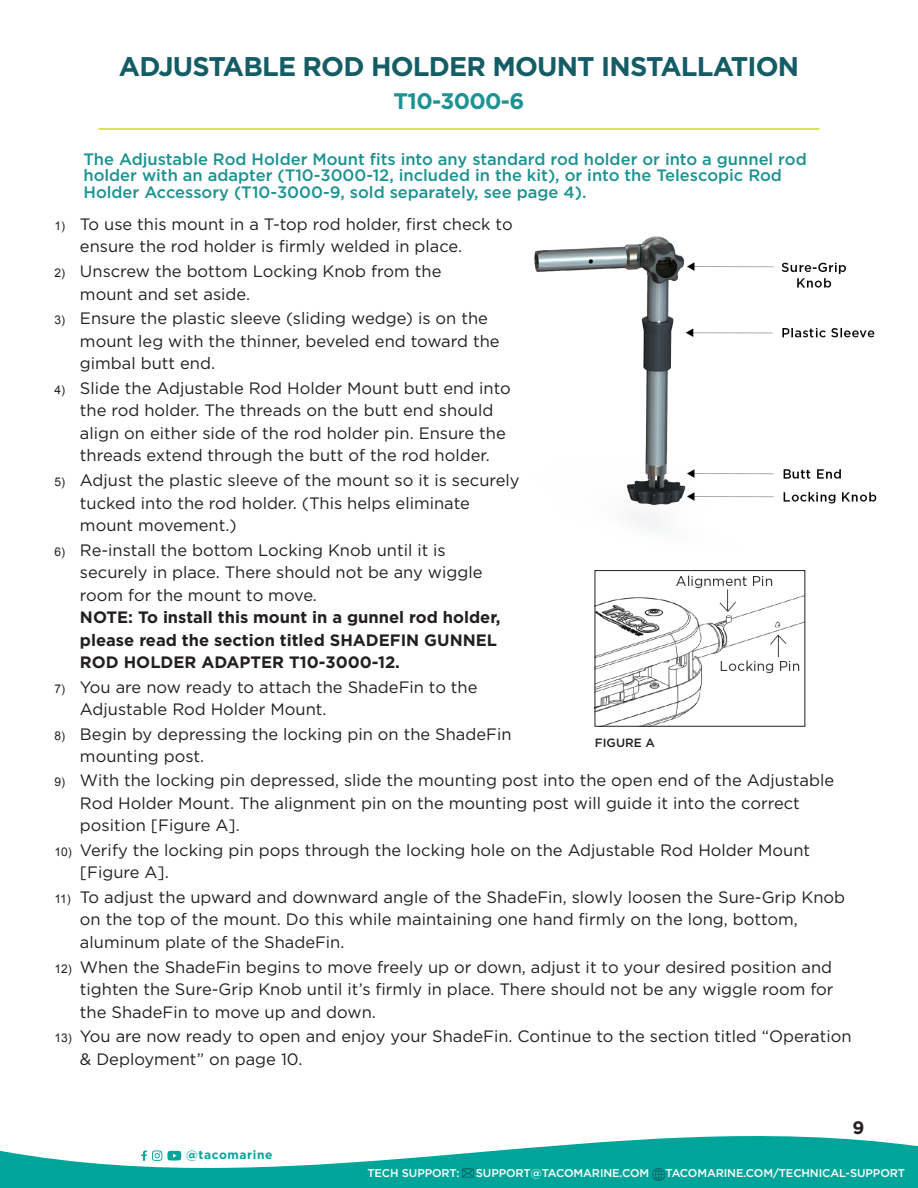
<style>
.page{position:relative;width:918px;height:1188px;background:#fff}
.page>*{position:absolute;margin:0;border:0;box-sizing:border-box;transform-origin:0 0}
.bullets_for_instruct{font:700 27px "Gotham";letter-spacing:-.03em;color:#145d66}
.bullets_for_instruct-2{font:700 22.5px "Gotham";letter-spacing:-.03em;color:#1c9292}
.bullets_for_instruct-3{font:700 18px "Gotham";color:#231f20}
.t1{font:16.5px/22.5px "Gotham";color:#231f20}
.t2{font:700 16.5px/22.5px "Gotham";color:#231f20}
.bullets_for_instruct-4{font:500 16.5px/16.5px "Gotham";color:#1c9292}
.t3{font:700 12px "Gotham";letter-spacing:.05em;color:#00a59a}
.bullets_for_instruct-5{font:500 12px "Gotham";color:#231f20}
.t4{font:500 11.25px "Gotham";letter-spacing:-.01em;color:#fff}
.s1{font-family:"Arial";font-size:12px}
.s2{font-family:"Arial";font-weight:400;font-size:12px}
.s3{font-weight:400}
</style>
<div class="page">
<svg style="left:0;top:1136px;width:916px;height:31px"></svg>
<svg style="left:141px;top:1150px;width:40px;height:11px"></svg>
<div style="left:1px;top:1167px;width:915px;height:21px;background:#00a59a"></div>
<hr style="left:0;top:1151px;width:1px;height:37px;background:#00a59a">
<hr style="left:916px;top:1146px;width:2px;height:42px;background:#00a59a">
<img style="left:597px;top:575px;width:206px;height:149px">
<div style="left:595px;top:570px;width:210px;height:156px;border:1px solid #231f20"></div>
<img style="left:534px;top:236px;width:343px;height:293px">
<hr style="left:99px;top:128px;width:720px;height:2px;background:#cddc28">
<p class="bullets_for_instruct" style="left:119px;top:48px;width:682px">ADJUSTABLE ROD HOLDER MOUNT INSTALLATION</p>
<p class="bullets_for_instruct-2" style="left:394px;top:86px;width:132px">T10-3000-6</p>
<p class="bullets_for_instruct-4" style="left:83px;top:150px;width:725px">The Adjustable Rod Holder Mount fits into any standard rod holder or into a gunnel rod holder with an adapter (T10-3000-12, included in the kit), or into the Telescopic Rod<br>Holder Accessory (T10-3000-9, sold separately, see page 4).</p>
<p class="t1" style="left:80px;top:213px;width:434px;text-indent:-25px"><span class="s1">1)</span> To use this mount in a T-top rod holder, first check to ensure the rod holder is firmly welded in place.</p>
<p class="t1" style="left:80px;top:260px;width:363px;text-indent:-25px"><span class="s1">2)</span> Unscrew the bottom Locking Knob from the mount and set aside.</p>
<p class="t1" style="left:80px;top:307px;width:421px;text-indent:-25px"><span class="s1">3)</span> Ensure the plastic sleeve (sliding wedge) is on the mount leg with the thinner, beveled end toward the gimbal butt end.</p>
<p class="t1" style="left:80px;top:377px;width:432px;text-indent:-25px"><span class="s1">4)</span> Slide the Adjustable Rod Holder Mount butt end into the rod holder. The threads on the butt end should align on either side of the rod holder pin. Ensure the threads extend through the butt of the rod holder.</p>
<p class="t1" style="left:80px;top:469px;width:441px;text-indent:-25px"><span class="s1">5)</span> Adjust the plastic sleeve of the mount so it is securely tucked into the rod holder. (This helps eliminate mount movement.)</p>
<p class="t2" style="left:80px;top:539px;width:422px;text-indent:-25px"><span class="s2">6)</span> <span class="s3">Re-install the bottom Locking Knob until it is securely in place. There should not be any wiggle room for the mount to move.<br></span>NOTE: To install this mount in a gunnel rod holder, please read the section titled SHADEFIN GUNNEL ROD HOLDER ADAPTER T10-3000-12.</p>
<p class="t1" style="left:80px;top:676px;width:399px;text-indent:-25px"><span class="s1">7)</span> You are now ready to attach the ShadeFin to the<br>Adjustable Rod Holder Mount.</p>
<p class="t1" style="left:54px;top:723px;width:459px"><span class="s1">8)</span> Begin by depressing the locking pin on the ShadeFin</p>
<p class="bullets_for_instruct-5" style="left:595px;top:735px;width:61px">FIGURE A</p>
<p class="t1" style="left:80px;top:744px;width:126px">mounting post.</p>
<p class="t1" style="left:80px;top:769px;width:756px;text-indent:-25px"><span class="s1">9)</span> With the locking pin depressed, slide the mounting post into the open end of the Adjustable<br>Rod Holder Mount. The alignment pin on the mounting post will guide it into the correct position [Figure A].</p>
<p class="t1" style="left:80px;top:838px;width:732px;text-indent:-25px"><span class="s1">10)</span> Verify the locking pin pops through the locking hole on the Adjustable Rod Holder Mount [Figure A].</p>
<p class="t1" style="left:80px;top:886px;width:767px;text-indent:-25px"><span class="s1">11)</span> To adjust the upward and downward angle of the ShadeFin, slowly loosen the Sure-Grip Knob on the top of the mount. Do this while maintaining one hand firmly on the long, bottom, aluminum plate of the ShadeFin.</p>
<p class="t1" style="left:80px;top:955px;width:755px;text-align:justify;text-indent:-25px"><span class="s1">12)</span> When the ShadeFin begins to move freely up or down, adjust it to your desired position and tighten the Sure-Grip Knob until it’s firmly in place. There should not be any wiggle room for the ShadeFin to move up and down.</p>
<p class="t1" style="left:80px;top:1025px;width:773px;text-indent:-25px"><span class="s1">13)</span> You are now ready to open and enjoy your ShadeFin. Continue to the section titled “Operation &amp; Deployment” on page 10.</p>
<p class="t3" style="left:186px;top:1146px;width:88px">@tacomarine</p>
<p class="bullets_for_instruct-3" style="left:853px;top:1116px;width:13px">9</p>
<p class="t4" style="left:367px;top:1166px;width:94px">TECH SUPPORT:</p>
<p class="t4" style="left:476px;top:1166px;width:175px">SUPPORT@TACOMARINE.COM</p>
<p class="t4" style="left:666px;top:1166px;width:241px">TACOMARINE.COM/TECHNICAL-SUPPORT</p>
</div>
